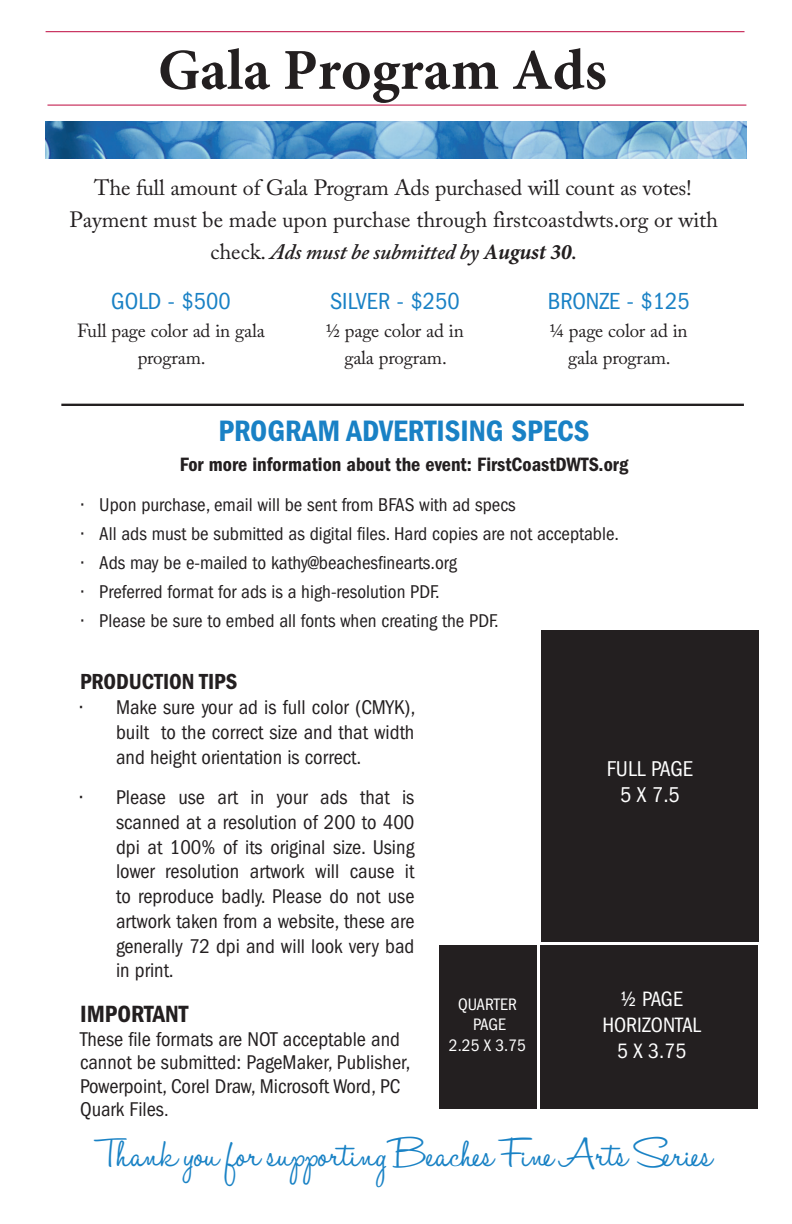
<style>
.page{position:relative;width:792px;height:1224px;background:#fff}
.page>*{position:absolute;margin:0;border:0;box-sizing:border-box;transform-origin:0 0}
.t1{font:700 58px "Minion Pro";color:#231f20}
.t2{font:47.2px "Halo Handletter";color:#1982c5}
.t3{font:600 condensed 30.6px "Franklin Gothic";color:#1981c5}
.t4{font:600 condensed 24.4px "Franklin Gothic";color:#231f20}
.t5{font:condensed 24px "Franklin Gothic";color:#1981c5}
.t6{font:600 condensed 22.6px "Franklin Gothic";color:#231f20}
.t7{font:condensed 22.2px/26.6px "Franklin Gothic";color:#fff;text-align:center}
.t8{font:22px/32px "Adobe Caslon Pro";color:#231f20;text-align:center}
.t9{font:condensed 21.6px/25.8px "Franklin Gothic";color:#fff;text-align:center}
.t10{font:condensed 20.6px/24.8px "Franklin Gothic";color:#231f20;text-align:justify}
.t11{font:600 condensed 20px "Franklin Gothic";color:#231f20}
.t12{font:condensed 19.2px "Franklin Gothic";color:#231f20}
.t13{font:19px/27.6px "Adobe Caslon Pro";letter-spacing:-.01em;color:#231f20;text-align:center}
.t14{font:condensed 17.2px/20.6px "Franklin Gothic";color:#fff;text-align:center}
.s1{font-weight:600;font-style:italic}
.s2{font-family:"Minion Pro";font-weight:700;font-style:italic}
.s3{font-size:19.2px}
</style>
<div class="page">
<hr style="left:61px;top:404px;width:683px;height:2px;background:#231f20">
<div style="left:541px;top:630px;width:218px;height:311px;background:#231f20"></div>
<div style="left:541px;top:945px;width:217px;height:163px;background:#231f20"></div>
<div style="left:439px;top:945px;width:97px;height:163px;background:#231f20"></div>
<hr style="left:47px;top:105px;width:699px;height:1px;background:#be073d">
<hr style="left:46px;top:31px;width:699px;height:1px;background:#be073d">
<img style="left:46px;top:122px;width:700px;height:37px">
<h1 class="t1" style="left:158px;top:29px;width:450px">Gala Program Ads</h1>
<p class="t8" style="left:69px;top:172px;width:650px">The full amount of Gala Program Ads purchased will count as votes!<br>Payment must be made upon purchase through firstcoastdwts.org or with check. <span class="s1">Ads must be submitted by</span> <span class="s2">August 30</span><span class="s1">.</span></p>
<p class="t5" style="left:111px;top:288px;width:121px">GOLD - $500</p>
<p class="t13" style="left:77px;top:316px;width:189px">Full page color ad in gala program.</p>
<p class="t5" style="left:330px;top:288px;width:131px">SILVER - $250</p>
<p class="t13" style="left:326px;top:316px;width:139px">½ page color ad in gala program.</p>
<p class="t5" style="left:548px;top:288px;width:143px">BRONZE - $125</p>
<p class="t13" style="left:550px;top:316px;width:139px">¼ page color ad in gala program.</p>
<h3 class="t3" style="left:219px;top:413px;width:372px">PROGRAM ADVERTISING SPECS</h3>
<p class="t11" style="left:180px;top:453px;width:450px">For more information about the event: FirstCoastDWTS.org</p>
<p class="t12" style="left:82px;top:493px;width:436px">• Upon purchase, email will be sent from BFAS with ad specs</p>
<p class="t12" style="left:82px;top:523px;width:539px">• All ads must be submitted as digital files. Hard copies are not acceptable.</p>
<p class="t12" style="left:82px;top:552px;width:377px">• Ads may be e-mailed to kathy@beachesfinearts.org</p>
<p class="t12" style="left:82px;top:581px;width:360px">• Preferred format for ads is a high-resolution PDF.</p>
<p class="t12" style="left:82px;top:610px;width:419px">• Please be sure to embed all fonts when creating the PDF.</p>
<p class="t6" style="left:80px;top:669px;width:159px">PRODUCTION TIPS</p>
<p class="t10" style="left:116px;top:695px;width:301px;text-indent:-36px">• Make sure your ad is full color (CMYK), built to the correct size and that width and height orientation is correct.</p>
<p class="t10" style="left:116px;top:785px;width:300px;text-indent:-36px">• Please use art in your ads that is scanned at a resolution of 200 to 400 dpi at 100% of its original size. Using lower resolution artwork will cause it to reproduce badly. Please do not use artwork taken from a website, these are generally 72 dpi and will look very bad in print.</p>
<p class="t4" style="left:80px;top:1000px;width:110px">IMPORTANT</p>
<p class="t10" style="left:80px;top:1027px;width:332px;line-height:23.6px;text-align:left">These file formats are NOT acceptable and cannot be submitted: PageMaker, Publisher, Powerpoint, Corel Draw, Microsoft Word, PC Quark Files<span class="s3">.</span></p>
<p class="t7" style="left:607px;top:755px;width:88px">FULL PAGE<br>5 X 7.5</p>
<p class="t14" style="left:449px;top:994px;width:78px">QUARTER<br>PAGE<br>2.25 X 3.75</p>
<p class="t9" style="left:602px;top:986px;width:100px">½ PAGE<br>HORIZONTAL<br>5 X 3.75</p>
<h2 class="t2" style="left:98px;top:1130px;width:616px">Thank you for supporting Beaches Fine Arts Series</h2>
</div>
